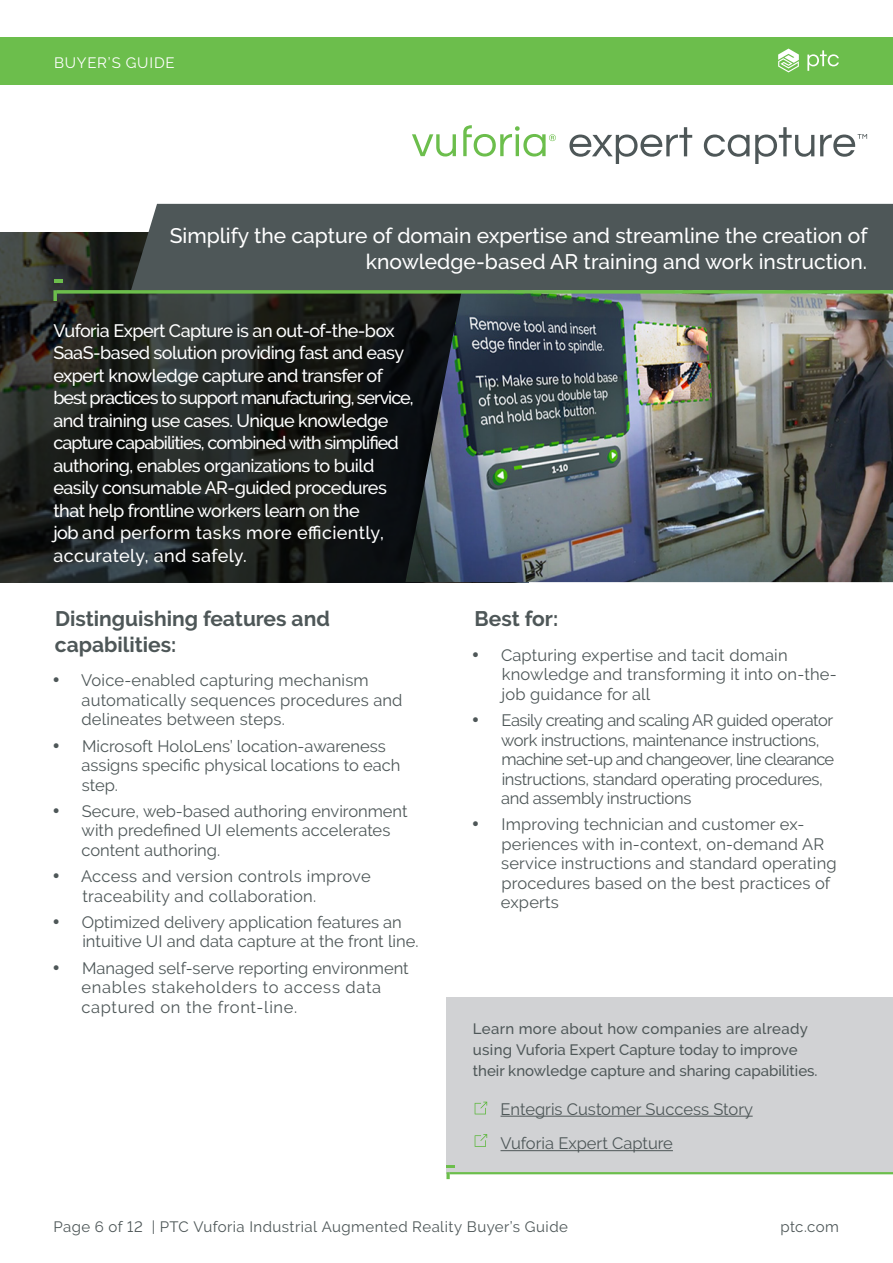
<style>
.page{position:relative;width:893px;height:1263px;background:#fff}
.page>*{position:absolute;margin:0;border:0;box-sizing:border-box;transform-origin:0 0}
.t1{font:500 21px/25.5px "Raleway";color:#fff;text-align:right}
.t2{font:700 21px/25.5px "PTC Raleway";color:#4e5758}
.List_Paragraph{font:700 21px "Raleway";color:#4e5758}
.t3{font:500 18px/22.5px "Raleway";letter-spacing:-.03em;color:#fff}
.List_Paragraph-2{font:16.5px/19.5px "Raleway";color:#4e5758}
.List_Paragraph-3{font:16.5px/19.5px "Raleway";letter-spacing:-.02em;color:#4e5758}
.List_Paragraph-4{font:16.5px/19.5px "Raleway";letter-spacing:.035em;color:#4e5758}
.List_Paragraph-5{font:16.5px/19.5px "Raleway";letter-spacing:.02em;color:#4e5758}
.t4{font:500 15px/21px "PTC Raleway";color:#4e5758}
.t5{font:15px "PTC Raleway";letter-spacing:.03em;color:#4e5758}
._4__Text_Body{font:15px "Raleway";letter-spacing:.055em;color:#fff}
.t6{font:15px "Raleway";letter-spacing:.02em;color:#4e5758}
</style>
<div class="page">
<svg style="left:0;top:232px;width:405px;height:350px;background:#1e211f"></svg>
<div style="left:0;top:37px;width:893px;height:48px;background:#6cbe4c"></div>
<svg style="left:778px;top:49px;width:21px;height:23px"></svg>
<svg style="left:807px;top:50px;width:32px;height:21px"></svg>
<img style="left:405px;top:301px;width:488px;height:281px">
<div style="left:131px;top:204px;width:762px;height:86px;background:#4e5758"></div>
<svg style="left:412px;top:134px;width:44px;height:22px"></svg>
<svg style="left:463px;top:125px;width:93px;height:31px"></svg>
<svg style="left:569px;top:127px;width:123px;height:36px"></svg>
<svg style="left:704px;top:135px;width:45px;height:22px"></svg>
<svg style="left:755px;top:127px;width:59px;height:36px"></svg>
<svg style="left:820px;top:134px;width:47px;height:23px"></svg>
<svg style="left:53px;top:290px;width:840px;height:11px;background:#597751"></svg>
<svg style="left:54px;top:279px;width:8px;height:3px"></svg>
<div style="left:446px;top:997px;width:447px;height:177px;background:#d1d2d4"></div>
<svg style="left:446px;top:1165px;width:447px;height:14px"></svg>
<hr style="left:500px;top:1116px;width:253px;height:1px;background:#4e5758">
<hr style="left:500px;top:1150px;width:173px;height:1px;background:#4e5758">
<svg style="left:475px;top:1102px;width:12px;height:12px"></svg>
<svg style="left:475px;top:1134px;width:12px;height:13px"></svg>
<p class="_4__Text_Body" style="left:54px;top:54px;width:122px">BUYER’S GUIDE</p>
<p class="t1" style="left:170px;top:223px;width:699px">Simplify the capture of domain expertise and streamline the creation of knowledge-based AR training and work instruction.</p>
<p class="t3" style="left:53px;top:319px;width:362px">Vuforia Expert Capture is an out-of-the-box SaaS-based solution providing fast and easy expert knowledge capture and transfer of best practices to support manufacturing, service, and training use cases. Unique knowledge capture capabilities, combined with simplified authoring, enables organizations to build easily consumable AR-guided procedures that help frontline workers learn on the<br>job and perform tasks more efficiently, accurately, and safely.</p>
<p class="t2" style="left:55px;top:606px;width:277px">Distinguishing features and capabilities:</p>
<p class="List_Paragraph-2" style="left:81px;top:671px;width:323px;text-indent:-29px">• Voice-enabled capturing mechanism automatically sequences procedures and delineates between steps.</p>
<p class="List_Paragraph-2" style="left:82px;top:736px;width:320px;text-indent:-29px">• Microsoft HoloLens’ location-awareness assigns specific physical locations to each step.</p>
<p class="List_Paragraph-2" style="left:81px;top:801px;width:328px;text-indent:-29px">• Secure, web-based authoring environment with predefined UI elements accelerates content authoring.</p>
<p class="List_Paragraph-5" style="left:82px;top:866px;width:290px;text-indent:-30px">• Access and version controls improve traceability and collaboration.</p>
<p class="List_Paragraph-2" style="left:82px;top:912px;width:338px;text-indent:-30px">• Optimized delivery application features an intuitive UI and data capture at the front line.</p>
<p class="List_Paragraph-4" style="left:81px;top:958px;width:329px;text-indent:-29px">• Managed self-serve reporting environment enables stakeholders to access data captured on the front-line.</p>
<p class="List_Paragraph" style="left:474px;top:607px;width:85px">Best for:</p>
<p class="List_Paragraph-2" style="left:502px;top:645px;width:337px;text-indent:-30px">• Capturing expertise and tacit domain knowledge and transforming it into on-the&shy;job guidance for all</p>
<p class="List_Paragraph-3" style="left:501px;top:710px;width:335px;text-indent:-29px">• Easily creating and scaling AR guided operator work instructions, maintenance instructions, machine set-up and changeover, line clearance instructions, standard operating procedures, and assembly instructions</p>
<p class="List_Paragraph-2" style="left:501px;top:815px;width:337px;text-indent:-29px">• Improving technician and customer ex&shy;periences with in-context, on-demand AR service instructions and standard operating procedures based on the best practices of experts</p>
<p class="t4" style="left:473px;top:1018px;width:346px">Learn more about how companies are already using Vuforia Expert Capture today to improve their knowledge capture and sharing capabilities.</p>
<p class="List_Paragraph-2" style="left:500px;top:1099px;width:254px">Entegris Customer Success Story</p>
<p class="List_Paragraph-2" style="left:500px;top:1134px;width:174px">Vuforia Expert Capture</p>
<p class="t5" style="left:53px;top:1217px;width:516px">Page 6 of 12 | PTC Vuforia Industrial Augmented Reality Buyer’s Guide</p>
<p class="t6" style="left:780px;top:1217px;width:60px">ptc.com</p>
</div>
